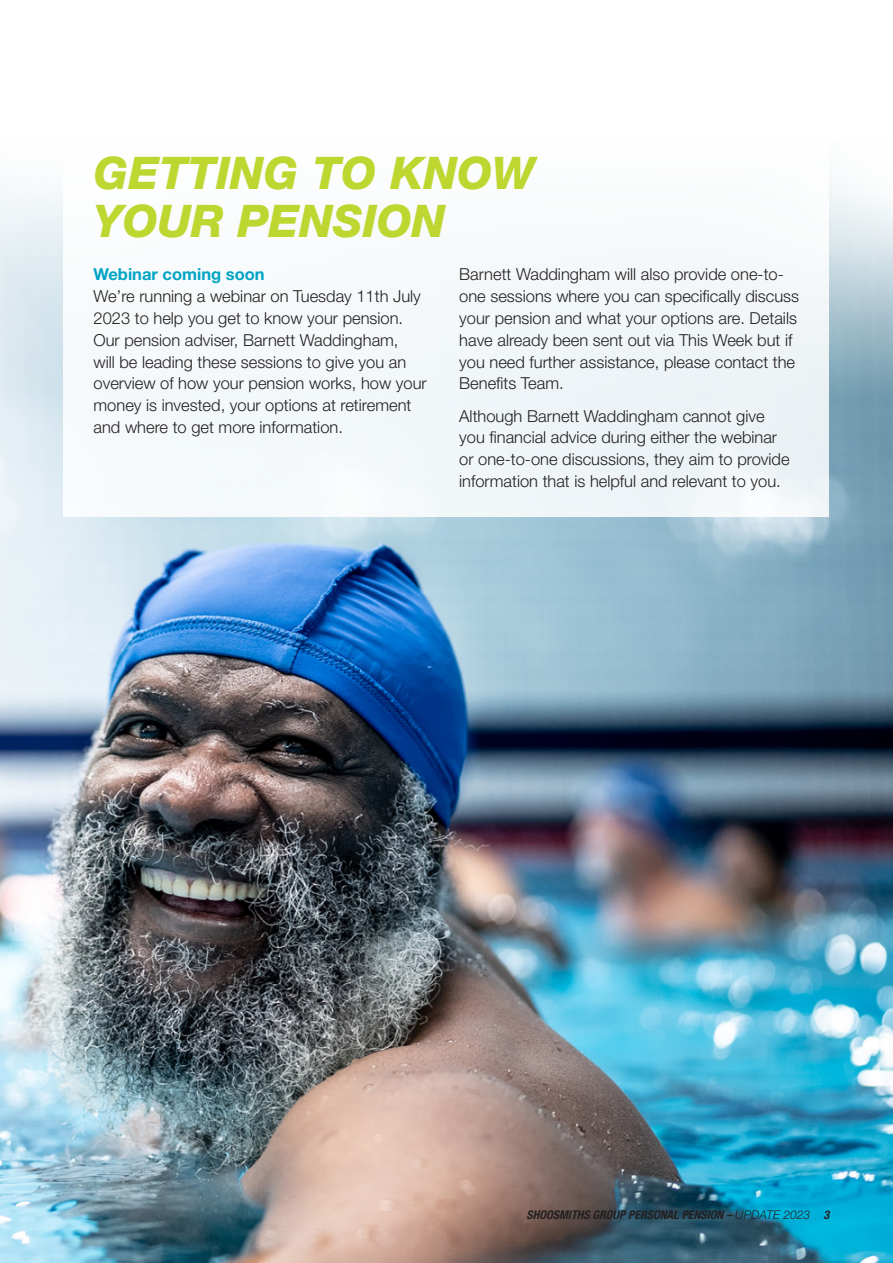
<style>
.page{position:relative;width:893px;height:1263px;background:#fff}
.page>*{position:absolute;margin:0;border:0;box-sizing:border-box;transform-origin:0 0}
.Header_3{font:italic 800 45px/48px "Helvetica Neue LT Std";color:#bed630}
.Body_3{font:300 16.5px/21.8px "Helvetica Neue LT Std";color:#231f20}
.Sub_Sub_head{font:700 16.5px "Helvetica Neue LT Std";color:#00a4c4}
.t1{font:italic 700 condensed 12px "Helvetica Neue LT Std";color:#231f20}
.s1{font-weight:300;font-stretch:normal}
</style>
<div class="page">
<img style="left:0;top:179px;width:893px;height:1084px">
<div style="left:64px;top:128px;width:765px;height:389px;background:#f5f9fb"></div>
<p class="Header_3" style="left:94px;top:149px;width:442px">GETTING TO KNOW<br>YOUR PENSION</p>
<p class="Sub_Sub_head" style="left:94px;top:264px;width:173px">Webinar coming soon</p>
<p class="Body_3" style="left:94px;top:285px;width:335px">We’re running a webinar on Tuesday 11th July 2023 to help you get to know your pension.<br>Our pension adviser, Barnett Waddingham,<br>will be leading these sessions to give you an overview of how your pension works, how your money is invested, your options at retirement and where to get more information.</p>
<p class="Body_3" style="left:459px;top:263px;width:341px">Barnett Waddingham will also provide one-to&shy;one sessions where you can specifically discuss your pension and what your options are. Details have already been sent out via This Week but if you need further assistance, please contact the Benefits Team.</p>
<p class="Body_3" style="left:459px;top:405px;width:332px">Although Barnett Waddingham cannot give you financial advice during either the webinar or one-to-one discussions, they aim to provide information that is helpful and relevant to you.</p>
<p class="t1" style="left:527px;top:1207px;width:285px">SHOOSMITHS GROUP PERSONAL PENSION – <span class="s1">UPDATE 2023</span></p>
<p class="t1" style="left:823px;top:1207px;width:7px">3</p>
</div>
